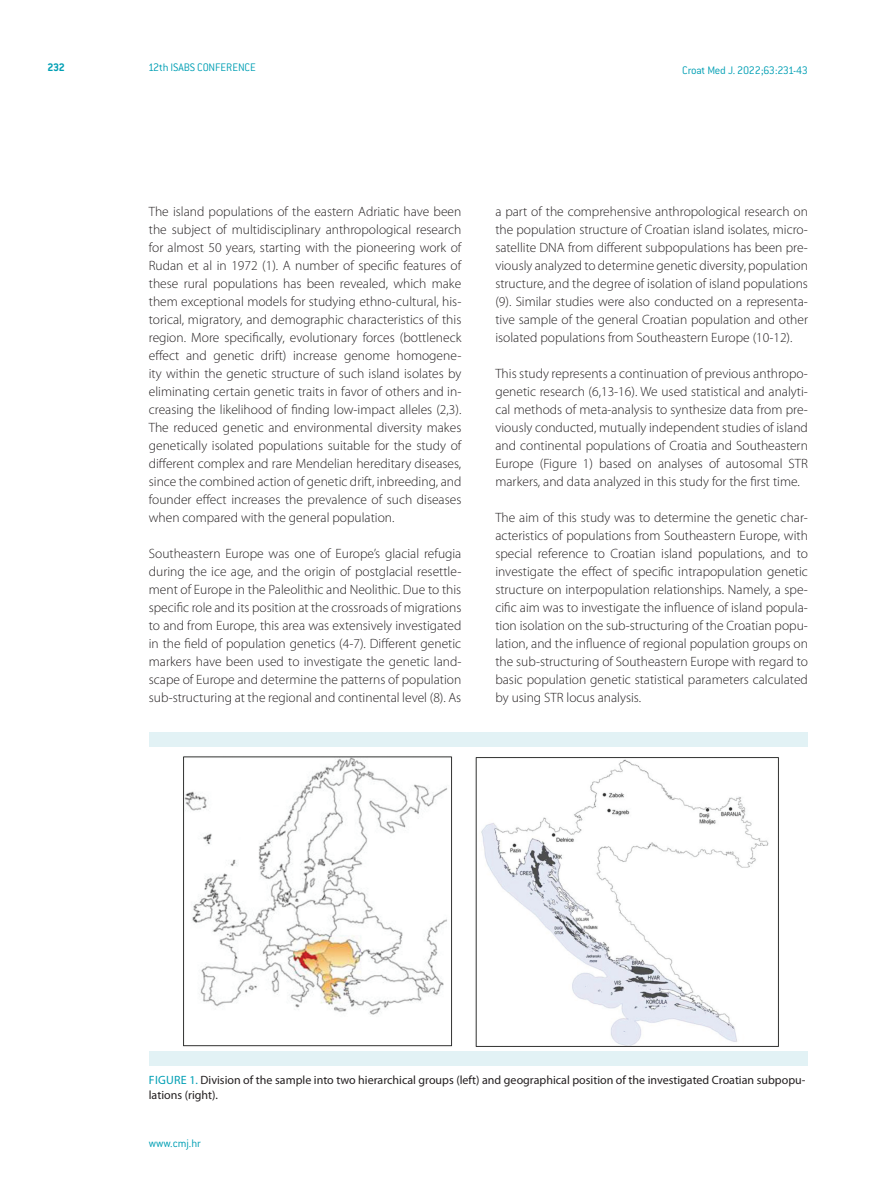
<style>
.page{position:relative;width:893px;height:1191px;background:#fff}
.page>*{position:absolute;margin:0;border:0;box-sizing:border-box;transform-origin:0 0}
.CMJ_-__body{font:300 13.5px/18px "Myriad Pro";color:#231f20;text-align:justify}
.CMJ_-_table_title_he{font:12px/15px "Myriad Pro";color:#231f20}
.H_desni_-_ref{font:300 12px "ITC Conduit LTCE";letter-spacing:-.025em;color:#009fb4}
.H_lijevi_-_pubtype{font:300 12px "ITC Conduit LTCE";letter-spacing:-.005em;color:#009fb4}
.www_cmj_hr_na_master{font:300 12px "ITC Conduit LTCE";color:#009fb4}
.paginacija_lijevo{font:700 12px "ITC Conduit LTCE";color:#009fb4}
.s1{color:#009fb4}
</style>
<div class="page">
<img style="left:183px;top:756px;width:596px;height:291px">
<div style="left:149px;top:1051px;width:659px;height:15px;background:#e2f2f5"></div>
<div style="left:149px;top:732px;width:659px;height:15px;background:#e2f2f5"></div>
<p class="paginacija_lijevo" style="left:47px;top:60px;width:19px">232</p>
<p class="H_lijevi_-_pubtype" style="left:148px;top:61px;width:109px">12th ISABS CONFERENCE</p>
<p class="H_desni_-_ref" style="left:682px;top:63px;width:127px">Croat Med J. 2022;63:231-43</p>
<p class="CMJ_-__body" style="left:149px;top:202px;width:314px">The island populations of the eastern Adriatic have been the subject of multidisciplinary anthropological research for almost 50 years, starting with the pioneering work of Rudan et al in 1972 (1). A number of specific features of these rural populations has been revealed, which make them exceptional models for studying ethno-cultural, his&shy;torical, migratory, and demographic characteristics of this region. More specifically, evolutionary forces (bottleneck effect and genetic drift) increase genome homogene&shy;ity within the genetic structure of such island isolates by eliminating certain genetic traits in favor of others and in&shy;creasing the likelihood of finding low-impact alleles (2,3).<br>The reduced genetic and environmental diversity makes genetically isolated populations suitable for the study of different complex and rare Mendelian hereditary diseases, since the combined action of genetic drift, inbreeding, and founder effect increases the prevalence of such diseases when compared with the general population.</p>
<p class="CMJ_-__body" style="left:149px;top:544px;width:314px">Southeastern Europe was one of Europe’s glacial refugia during the ice age, and the origin of postglacial resettle&shy;ment of Europe in the Paleolithic and Neolithic. Due to this specific role and its position at the crossroads of migrations to and from Europe, this area was extensively investigated in the field of population genetics (4-7). Different genetic markers have been used to investigate the genetic land&shy;scape of Europe and determine the patterns of population sub-structuring at the regional and continental level (8). As</p>
<p class="CMJ_-__body" style="left:495px;top:202px;width:314px">a part of the comprehensive anthropological research on the population structure of Croatian island isolates, micro&shy;satellite DNA from different subpopulations has been pre&shy;viously analyzed to determine genetic diversity, population structure, and the degree of isolation of island populations (9). Similar studies were also conducted on a representa&shy;tive sample of the general Croatian population and other isolated populations from Southeastern Europe (10-12).</p>
<p class="CMJ_-__body" style="left:495px;top:364px;width:314px">This study represents a continuation of previous anthropo&shy;genetic research (6,13-16). We used statistical and analyti&shy;cal methods of meta-analysis to synthesize data from pre&shy;viously conducted, mutually independent studies of island and continental populations of Croatia and Southeastern Europe (Figure 1) based on analyses of autosomal STR markers, and data analyzed in this study for the first time.</p>
<p class="CMJ_-__body" style="left:495px;top:508px;width:314px">The aim of this study was to determine the genetic char&shy;acteristics of populations from Southeastern Europe, with special reference to Croatian island populations, and to investigate the effect of specific intrapopulation genetic structure on interpopulation relationships. Namely, a spe&shy;cific aim was to investigate the influence of island popula&shy;tion isolation on the sub-structuring of the Croatian popu&shy;lation, and the influence of regional population groups on the sub-structuring of Southeastern Europe with regard to basic population genetic statistical parameters calculated by using STR locus analysis.</p>
<p class="CMJ_-_table_title_he" style="left:149px;top:1072px;width:658px"><span class="s1">Figure 1.</span> Division of the sample into two hierarchical groups (left) and geographical position of the investigated Croatian subpopu&shy;lations (right).</p>
<p class="www_cmj_hr_na_master" style="left:149px;top:1136px;width:54px">www.cmj.hr</p>
</div>
